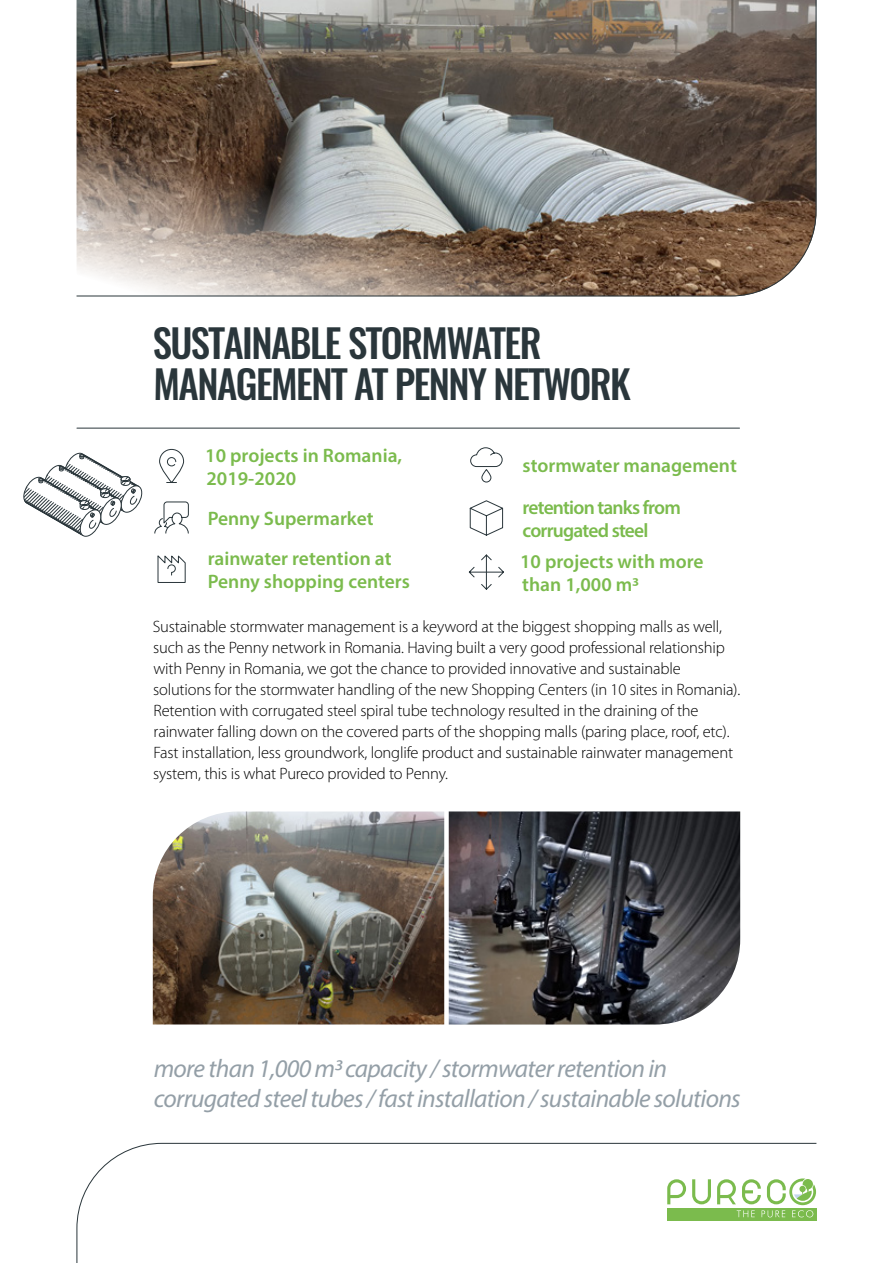
<style>
.page{position:relative;width:893px;height:1263px;background:#fff}
.page>*{position:absolute;margin:0;border:0;box-sizing:border-box;transform-origin:0 0}
.t1{font:500 39px/40.5px "Oswald";letter-spacing:-.04em;color:#2a363b}
.t2{font:italic 25.5px/30px "Myriad Pro";letter-spacing:-.025em;color:#949fa7}
.t3{font:600 19.5px/22.5px "Myriad Pro";color:#7bbb4d}
.t4{font:300 16.5px/21px "Myriad Pro";letter-spacing:-.01em;color:#000}
</style>
<div class="page">
<hr style="left:77px;top:428px;width:662px;height:1px;background:#2a363b">
<svg style="left:159px;top:449px;width:25px;height:34px"></svg>
<svg style="left:154px;top:501px;width:35px;height:33px"></svg>
<svg style="left:157px;top:555px;width:29px;height:28px"></svg>
<svg style="left:470px;top:447px;width:33px;height:36px"></svg>
<svg style="left:469px;top:500px;width:35px;height:36px"></svg>
<svg style="left:468px;top:554px;width:36px;height:36px"></svg>
<svg style="left:23px;top:453px;width:120px;height:84px"></svg>
<svg style="left:76px;top:1142px;width:741px;height:121px"></svg>
<img style="left:76px;top:0;width:741px;height:297px">
<img style="left:153px;top:811px;width:291px;height:213px">
<svg style="left:449px;top:811px;width:291px;height:213px;background:#4b4a4e"></svg>
<h1 class="t1" style="left:153px;top:326px;width:480px">SUSTAINABLE STORMWATER<br>MANAGEMENT AT PENNY NETWORK</h1>
<p class="t3" style="left:205px;top:444px;width:198px">10 projects in Romania,<br>2019-2020</p>
<p class="t3" style="left:208px;top:498px;width:185px;line-height:40.3px">Penny Supermarket rainwater retention at</p>
<p class="t3" style="left:208px;top:569px;width:204px">Penny shopping centers</p>
<p class="t3" style="left:522px;top:444px;width:216px;line-height:41.8px">stormwater management retention tanks from</p>
<p class="t3" style="left:520px;top:514px;width:185px;line-height:31.7px">corrugated steel<br>10 projects with more</p>
<p class="t3" style="left:522px;top:572px;width:118px">than 1,000 m3</p>
<p class="t4" style="left:153px;top:617px;width:589px">Sustainable stormwater management is a keyword at the biggest shopping malls as well, such as the Penny network in Romania. Having built a very good professional relationship with Penny in Romania, we got the chance to provided innovative and sustainable solutions for the stormwater handling of the new Shopping Centers (in 10 sites in Romania).<br>Retention with corrugated steel spiral tube technology resulted in the draining of the rainwater falling down on the covered parts of the shopping malls (paring place, roof, etc).<br>Fast installation, less groundwork, longlife product and sustainable rainwater management system, this is what Pureco provided to Penny.</p>
<h2 class="t2" style="left:154px;top:1053px;width:589px">more than 1,000 m3 capacity / stormwater retention in corrugated steel tubes / fast installation / sustainable solutions</h2>
</div>
